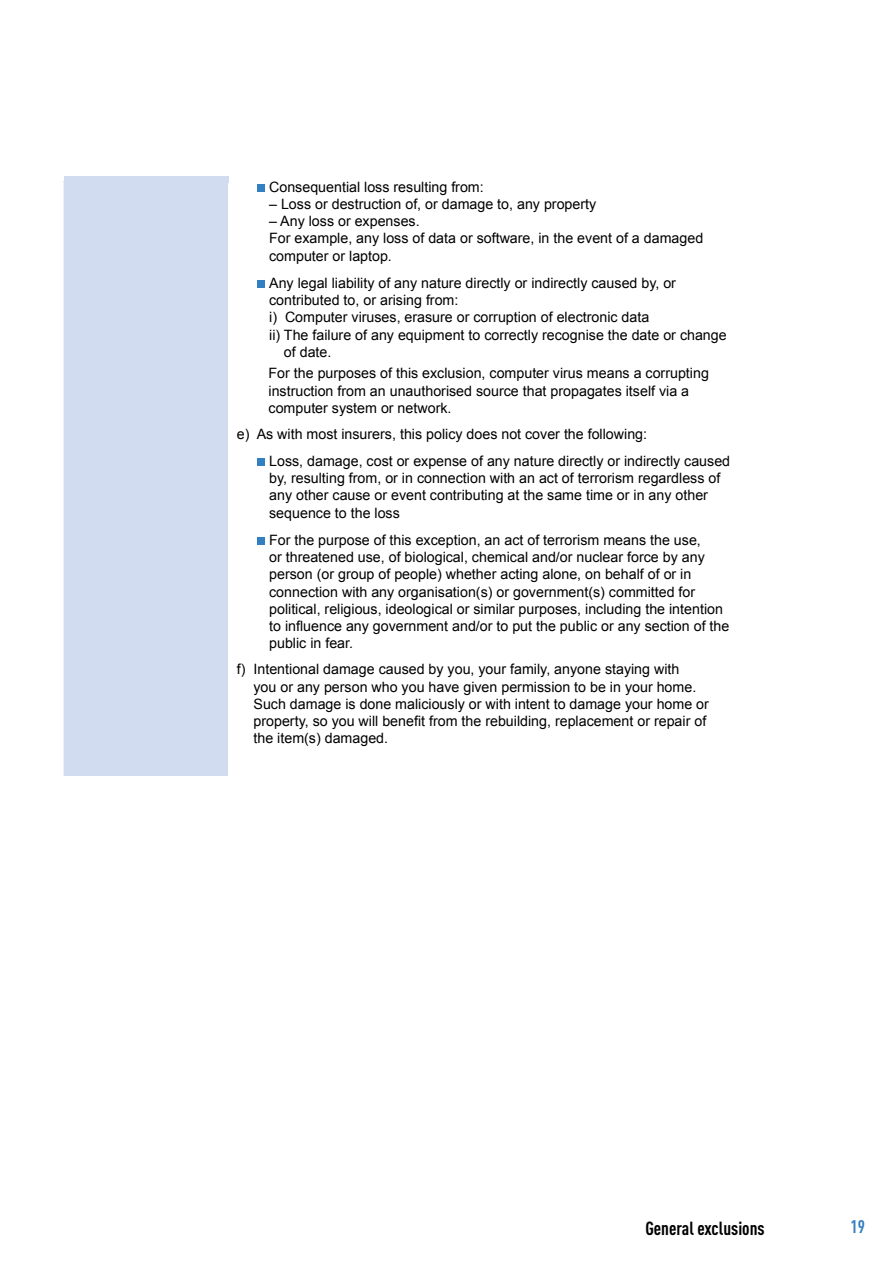
<style>
.page{position:relative;width:893px;height:1263px;background:#fff}
.page>*{position:absolute;margin:0;border:0;box-sizing:border-box;transform-origin:0 0}
.t1{font:700 condensed 18.75px "DINOT";color:#000}
.t2{font:700 condensed 18px "DINOT";color:#327fc2}
.Cell_Text{font:14.25px/17.2px "Arial";color:#000}
</style>
<div class="page">
<div style="left:62px;top:181px;width:166px;height:596px;background:#d2dcf0"></div>
<hr style="left:61px;top:776px;width:167px;height:3px;background:#fff">
<hr style="left:61px;top:181px;width:3px;height:595px;background:#fff">
<div style="left:257px;top:184px;width:7px;height:8px;background:#327fc2"></div>
<div style="left:257px;top:280px;width:7px;height:8px;background:#327fc2"></div>
<div style="left:257px;top:458px;width:7px;height:8px;background:#327fc2"></div>
<div style="left:257px;top:537px;width:7px;height:8px;background:#327fc2"></div>
<div style="left:64px;top:176px;width:164px;height:6px;background:#d2dcf0"></div>
<p class="Cell_Text" style="left:269px;top:178px;width:216px">Consequential loss resulting from:</p>
<p class="Cell_Text" style="left:269px;top:195px;width:329px">– Loss or destruction of, or damage to, any property</p>
<p class="Cell_Text" style="left:269px;top:213px;width:436px">– Any loss or expenses.<br>For example, any loss of data or software, in the event of a damaged computer or laptop.</p>
<p class="Cell_Text" style="left:269px;top:274px;width:408px">Any legal liability of any nature directly or indirectly caused by, or</p>
<p class="Cell_Text" style="left:269px;top:292px;width:191px">contributed to, or arising from:</p>
<p class="Cell_Text" style="left:269px;top:309px;width:382px">i) Computer viruses, erasure or corruption of electronic data</p>
<p class="Cell_Text" style="left:269px;top:326px;width:459px">ii) The failure of any equipment to correctly recognise the date or change</p>
<p class="Cell_Text" style="left:284px;top:343px;width:49px">of date.</p>
<p class="Cell_Text" style="left:269px;top:365px;width:442px">For the purposes of this exclusion, computer virus means a corrupting instruction from an unauthorised source that propagates itself via a computer system or network.</p>
<p class="Cell_Text" style="left:237px;top:425px;width:412px">e) As with most insurers, this policy does not cover the following:</p>
<p class="Cell_Text" style="left:269px;top:452px;width:462px">Loss, damage, cost or expense of any nature directly or indirectly caused by, resulting from, or in connection with an act of terrorism regardless of any other cause or event contributing at the same time or in any other sequence to the loss</p>
<p class="Cell_Text" style="left:269px;top:531px;width:462px">For the purpose of this exception, an act of terrorism means the use,<br>or threatened use, of biological, chemical and/or nuclear force by any person (or group of people) whether acting alone, on behalf of or in connection with any organisation(s) or government(s) committed for political, religious, ideological or similar purposes, including the intention to influence any government and/or to put the public or any section of the public in fear.</p>
<p class="Cell_Text" style="left:254px;top:661px;width:457px;text-indent:-17px">f) Intentional damage caused by you, your family, anyone staying with<br>you or any person who you have given permission to be in your home.<br>Such damage is done maliciously or with intent to damage your home or property, so you will benefit from the rebuilding, replacement or repair of the item(s) damaged.</p>
<p class="t1" style="left:645px;top:1217px;width:121px">General exclusions</p>
<p class="t2" style="left:850px;top:1215px;width:16px">19</p>
</div>
